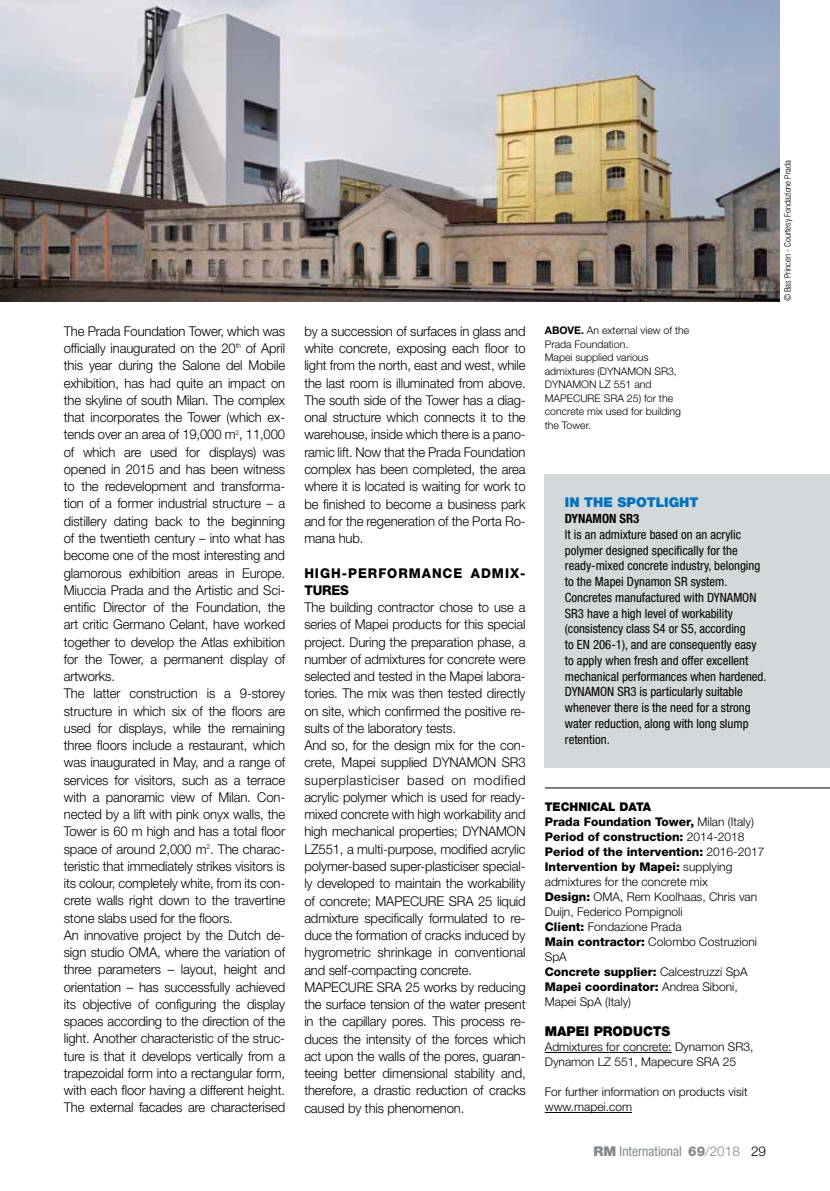
<style>
.page{position:relative;width:830px;height:1191px;background:#fff}
.page>*{position:absolute;margin:0;border:0;box-sizing:border-box;transform-origin:0 0}
.t1{font:300 13.5px/17.2px "Helvetica Neue LT Std";letter-spacing:-.01em;color:#000}
.t2{font:800 13.5px/17.2px "Helvetica Neue LT Std";letter-spacing:.075em;color:#000}
.t3{font:condensed 13.5px "Helvetica Neue LT Std";color:#81898e}
.t4{font:900 13.5px "Helvetica Neue LT Std";color:#0072bc}
.t5{font:900 13.5px "Helvetica Neue LT Std";color:#000}
.t6{font:condensed 12.75px/15.8px "Helvetica Neue LT Std";color:#000}
.t7{font:700 condensed 12.75px "Helvetica Neue LT Std";color:#000}
.t8{font:300 12px/15px "Helvetica Neue LT Std";color:#000}
.t9{font:300 10.5px/13.5px "Helvetica Neue LT Std";color:#000}
.t10{font:300 condensed 9px "Helvetica Neue LT Std";color:#000}
.s1{font-weight:700}
.s2{font-weight:900}
.s3{font-weight:800}
.s4{font-weight:900;font-stretch:normal}
.s5{font-weight:800;font-stretch:normal}
.s6{font-weight:300;font-stretch:normal}
.s7{font-weight:300;font-stretch:normal;color:#000}
</style>
<div class="page">
<div style="left:544px;top:474px;width:285px;height:293px;background:#d3d8db"></div>
<hr style="left:544px;top:1052px;width:127px;height:1px;background:#000">
<hr style="left:544px;top:1112px;width:87px;height:1px;background:#000">
<hr style="left:544px;top:787px;width:285px;height:1px;background:#000">
<img style="left:0;top:0;width:779px;height:301px">
<p class="t1" style="left:64px;top:322px;width:223px">The Prada Foundation Tower, which was officially inaugurated on the 20<sup>th</sup> of April this year during the Salone del Mobile exhibition, has had quite an impact on the skyline of south Milan. The complex that incorporates the Tower (which ex&shy;tends over an area of 19,000 m<sup>2</sup>, 11,000 of which are used for displays) was opened in 2015 and has been witness to the redevelopment and transforma&shy;tion of a former industrial structure – a distillery dating back to the beginning of the twentieth century – into what has become one of the most interesting and glamorous exhibition areas in Europe.<br>Miuccia Prada and the Artistic and Sci&shy;entific Director of the Foundation, the art critic Germano Celant, have worked together to develop the Atlas exhibition for the Tower, a permanent display of artworks.<br>The latter construction is a 9-storey structure in which six of the floors are used for displays, while the remaining three floors include a restaurant, which was inaugurated in May, and a range of services for visitors, such as a terrace with a panoramic view of Milan. Con&shy;nected by a lift with pink onyx walls, the Tower is 60 m high and has a total floor space of around 2,000 m<sup>2</sup>. The charac&shy;teristic that immediately strikes visitors is its colour, completely white, from its con&shy;crete walls right down to the travertine stone slabs used for the floors.<br>An innovative project by the Dutch de&shy;sign studio OMA, where the variation of three parameters – layout, height and orientation – has successfully achieved its objective of configuring the display spaces according to the direction of the light. Another characteristic of the struc&shy;ture is that it develops vertically from a trapezoidal form into a rectangular form, with each floor having a different height.<br>The external facades are characterised</p>
<p class="t1" style="left:304px;top:322px;width:223px;text-align:justify">by a succession of surfaces in glass and white concrete, exposing each floor to light from the north, east and west, while the last room is illuminated from above.<br>The south side of the Tower has a diag&shy;onal structure which connects it to the warehouse, inside which there is a pano&shy;ramic lift. Now that the Prada Foundation complex has been completed, the area where it is located is waiting for work to be finished to become a business park and for the regeneration of the Porta Ro&shy;mana hub.</p>
<p class="t2" style="left:304px;top:564px;width:223px">HIGH-PERFORMANCE ADMIX-<br>TURES</p>
<p class="t1" style="left:304px;top:598px;width:223px">The building contractor chose to use a series of Mapei products for this special project. During the preparation phase, a number of admixtures for concrete were selected and tested in the Mapei labora&shy;tories. The mix was then tested directly on site, which confirmed the positive re&shy;sults of the laboratory tests.<br>And so, for the design mix for the con&shy;crete, Mapei supplied DYN</p>
<p class="t1" style="left:304px;top:753px;width:223px;text-align:justify;text-indent:197px">SR 3 superplasticiser based on modified acrylic polymer which is used for ready&shy;mixed concrete with high workability and high mechanical properties; DYN</p>
<p class="t1" style="left:458px;top:753px;width:19px">AMON</p>
<p class="t1" style="left:304px;top:822px;width:223px;text-indent:184px">AMON<br>LZ551, a multi-purpose, modified acrylic polymer-based super-plasticiser special&shy;ly developed to maintain the workability of concrete; MAPECURE</p>
<p class="t1" style="left:304px;top:891px;width:223px;text-indent:144px">SRA 25 liquid admixture specifically formulated to re&shy;duce the formation of cracks induced by hygrometric shrinkage in conventional and self-compacting concrete.<br>MAPECURE</p>
<p class="t1" style="left:304px;top:978px;width:223px;text-align:justify;text-indent:72px">SRA 25 works by reducing the surface tension of the water present in the capillary pores. This process re&shy;duces the intensity of the forces which act upon the walls of the pores, guaran&shy;teeing better dimensional stability and, therefore, a drastic reduction of cracks caused by this phenomenon.</p>
<p class="t9" style="left:544px;top:324px;width:146px"><span class="s1">ABOVE.</span> An external view of the<br>Prada Foundation.<br>Mapei supplied various admixtures (DYN</p>
<p class="t9" style="left:620px;top:364px;width:16px">AMON</p>
<p class="t9" style="left:654px;top:364px;width:24px">SR3,</p>
<p class="t9" style="left:544px;top:378px;width:8px">DYN</p>
<p class="t9" style="left:565px;top:378px;width:16px">AMON</p>
<p class="t9" style="left:599px;top:378px;width:54px">LZ 551 and</p>
<p class="t9" style="left:544px;top:391px;width:23px">MAPECURE</p>
<p class="t9" style="left:544px;top:391px;width:137px;text-indent:59px">SRA 25) for the concrete mix used for building the Tower.</p>
<p class="t10" style="left:782px;top:301px;width:143px;rotate:-90deg">© Bas Princen - Courtesy Fondazione Prada</p>
<p class="t4" style="left:564px;top:494px;width:135px">IN THE SPOTLIGHT</p>
<p class="t7" style="left:564px;top:511px;width:76px">DYNAMON SR3</p>
<p class="t6" style="left:564px;top:526px;width:203px">It is an admixture based on an acrylic polymer designed specifically for the ready-mixed concrete industry, belonging to the Mapei Dynamon SR system.<br>Concretes manufactured with DYNAMON SR3 have a high level of workability (consistency class S4 or S5, according<br>to EN 206-1), and are consequently easy to apply when fresh and offer excellent mechanical performances when hardened.<br>DYNAMON SR3 is particularly suitable whenever there is the need for a strong water reduction, along with long slump retention.</p>
<p class="t8" style="left:544px;top:799px;width:221px"><span class="s2">TECHNICAL DATA<br></span><span class="s3">Prada Foundation Tower,</span> Milan (Italy)<br><span class="s3">Period of construction:</span> 2014-2018<br><span class="s3">Period of the intervention:</span> 2016-2017<br><span class="s3">Intervention by Mapei:</span> supplying admixtures for the concrete mix<br><span class="s3">Design:</span> OMA, Rem Koolhaas, Chris van<br>Duijn, Federico Pompignoli<br><span class="s3">Client:</span> Fondazione Prada<br><span class="s3">Main contractor:</span> Colombo Costruzioni<br>SpA<br><span class="s3">Concrete supplier:</span> Calcestruzzi SpA<br><span class="s3">Mapei coordinator:</span> Andrea Siboni,<br>Mapei SpA (Italy)</p>
<p class="t5" style="left:544px;top:1023px;width:127px">MAPEI PRODUCTS</p>
<p class="t8" style="left:544px;top:1039px;width:210px">Admixtures for concrete: Dynamon SR3,<br>Dynamon LZ 551, Mapecure SRA 25</p>
<p class="t8" style="left:544px;top:1084px;width:204px">For further information on products visit www.mapei.com</p>
<p class="t3" style="left:593px;top:1143px;width:174px"><span class="s4">RM</span> International <span class="s5">69</span><span class="s6">/2018</span> <span class="s7">29</span></p>
</div>
